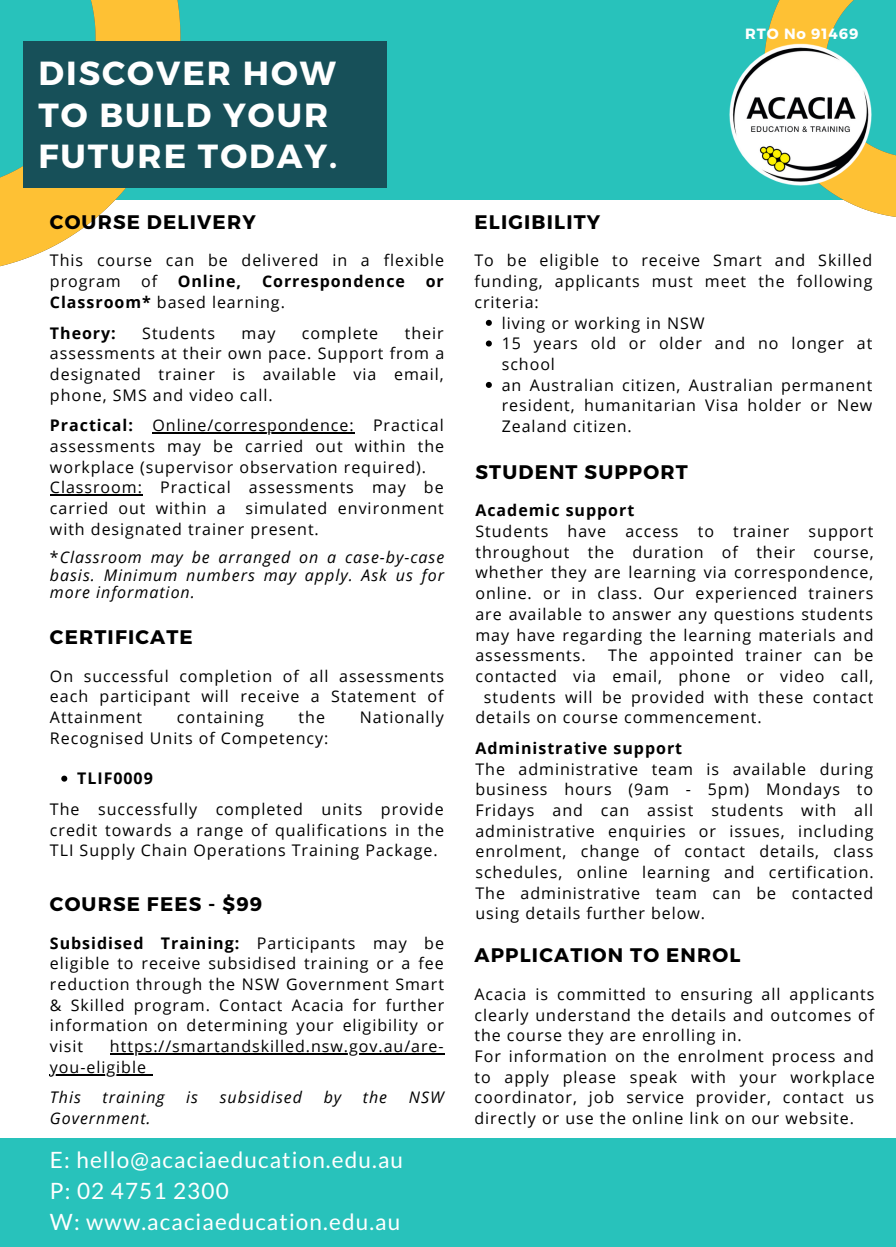
<style>
.page{position:relative;width:896px;height:1247px;background:#fff}
.page>*{position:absolute;margin:0;border:0;box-sizing:border-box;transform-origin:0 0}
.t1{font:700 33.4px/41.6px "Montserrat";letter-spacing:.06em;color:#fff}
.t2{font:22.6px "Lato";letter-spacing:.05em;color:#fff}
.t3{font:700 19.6px "Montserrat";letter-spacing:.06em;color:#000}
.t4{font:16px/20.6px "Open Sans";letter-spacing:.06em;color:#000;text-align:justify}
.t5{font:italic 16px/17.4px "Open Sans";letter-spacing:.06em;color:#000;text-align:justify}
.t6{font:700 16px "Open Sans";letter-spacing:.06em;color:#000}
.t7{font:700 14.8px "Montserrat";letter-spacing:.06em;color:#fff}
.s1{font-weight:700}
.s2{font-style:normal}
</style>
<div class="page">
<div style="left:0;top:0;width:896px;height:200px;background:#28c2bb"></div>
<svg style="left:0;top:0;width:267px;height:267px"></svg>
<div style="left:23px;top:42px;width:363px;height:146px;background:#175059"></div>
<svg style="left:765px;top:0;width:131px;height:217px"></svg>
<div style="left:0;top:1138px;width:896px;height:108px;background:#28c2bb"></div>
<img style="left:727px;top:42px;width:146px;height:146px;border-radius:50%">
<hr style="left:152px;top:432px;width:202px;height:2px;background:#000">
<hr style="left:50px;top:494px;width:93px;height:2px;background:#000">
<svg style="left:61px;top:775px;width:6px;height:6px"></svg>
<hr style="left:110px;top:1053px;width:334px;height:1px;background:#000">
<hr style="left:50px;top:1074px;width:97px;height:1px;background:#000">
<svg style="left:486px;top:320px;width:6px;height:6px"></svg>
<svg style="left:486px;top:340px;width:6px;height:6px"></svg>
<svg style="left:486px;top:382px;width:6px;height:6px"></svg>
<p class="t1" style="left:38px;top:50px;width:300px">DISCOVER HOW<br>TO BUILD YOUR<br>FUTURE TODAY.</p>
<p class="t3" style="left:50px;top:209px;width:207px">COURSE DELIVERY</p>
<p class="t4" style="left:50px;top:250px;width:396px">This course can be delivered in a flexible program</p>
<p class="t4" style="left:141px;top:271px;width:18px">of</p>
<p class="t6" style="left:178px;top:270px;width:65px">Online,</p>
<p class="t6" style="left:262px;top:270px;width:144px">Correspondence</p>
<p class="t6" style="left:426px;top:270px;width:20px">or</p>
<p class="t4" style="left:50px;top:291px;width:236px"><span class="s1">Classroom*</span> based learning.</p>
<p class="t6" style="left:50px;top:321px;width:67px">Theory:</p>
<p class="t4" style="left:142px;top:322px;width:74px">Students</p>
<p class="t4" style="left:242px;top:322px;width:35px">may</p>
<p class="t4" style="left:302px;top:322px;width:78px">complete</p>
<p class="t4" style="left:50px;top:322px;width:396px;text-indent:355px">their assessments at their own pace. Support from a designated trainer is available via email, phone, SMS and video call.</p>
<p class="t4" style="left:50px;top:415px;width:396px"><span class="s1">Practical:</span> Online/correspondence: Practical assessments may be carried out within the workplace (supervisor observation required).</p>
<p class="t4" style="left:50px;top:477px;width:395px">Classroom: Practical assessments may be carried out within a simulated environment with designated trainer present.</p>
<p class="t5" style="left:50px;top:548px;width:396px"><span class="s2">*</span>Classroom may be arranged on a case-by-case basis. Minimum numbers may apply. Ask us for more information.</p>
<p class="t3" style="left:50px;top:624px;width:144px">CERTIFICATE</p>
<p class="t4" style="left:50px;top:665px;width:396px">On successful completion of all assessments each participant will receive a Statement of Attainment</p>
<p class="t4" style="left:177px;top:706px;width:88px">containing</p>
<p class="t4" style="left:298px;top:706px;width:28px">the</p>
<p class="t4" style="left:360px;top:706px;width:85px">Nationally</p>
<p class="t4" style="left:50px;top:727px;width:280px">Recognised Units of Competency:</p>
<p class="t6" style="left:77px;top:767px;width:77px">TLIF0009</p>
<p class="t4" style="left:50px;top:798px;width:396px">The successfully completed units provide credit towards a range of qualifications in the TLI Supply Chain Operations Training Package.</p>
<p class="t3" style="left:50px;top:891px;width:214px">COURSE FEES - $99</p>
<p class="t4" style="left:50px;top:932px;width:396px"><span class="s1">Subsidised Training:</span> Participants may be eligible to receive subsidised training or a fee reduction through the NSW Government Smart &amp; Skilled program. Contact Acacia for further information on determining your eligibility or visit</p>
<p class="t4" style="left:50px;top:1035px;width:395px;text-indent:60px">https://smartandskilled.nsw.gov.au/are&shy;you-eligible</p>
<p class="t5" style="left:50px;top:1088px;width:33px">This</p>
<p class="t5" style="left:103px;top:1088px;width:63px">training</p>
<p class="t5" style="left:186px;top:1088px;width:13px">is</p>
<p class="t5" style="left:220px;top:1088px;width:84px">subsidised</p>
<p class="t5" style="left:324px;top:1088px;width:19px">by</p>
<p class="t5" style="left:363px;top:1088px;width:26px">the</p>
<p class="t5" style="left:409px;top:1088px;width:36px">NSW</p>
<p class="t5" style="left:50px;top:1109px;width:102px">Government.</p>
<p class="t2" style="left:50px;top:1145px;width:354px">E: hello@acaciaeducation.edu.au</p>
<p class="t2" style="left:50px;top:1177px;width:180px">P: 02 4751 2300</p>
<p class="t2" style="left:50px;top:1208px;width:352px">W: www.acaciaeducation.edu.au</p>
<p class="t3" style="left:474px;top:209px;width:127px">ELIGIBILITY</p>
<p class="t7" style="left:745px;top:24px;width:115px">RTO No 91469</p>
<p class="t4" style="left:474px;top:250px;width:399px">To be eligible to receive Smart and Skilled funding, applicants must meet the following criteria:</p>
<p class="t4" style="left:501px;top:312px;width:204px">living or working in NSW</p>
<p class="t4" style="left:501px;top:333px;width:372px">15 years old or older and no longer at school</p>
<p class="t4" style="left:501px;top:374px;width:372px">an Australian citizen, Australian permanent resident, humanitarian Visa holder or New Zealand citizen.</p>
<p class="t3" style="left:475px;top:459px;width:214px">STUDENT SUPPORT</p>
<p class="t6" style="left:475px;top:499px;width:160px">Academic support</p>
<p class="t4" style="left:475px;top:520px;width:399px">Students have access to trainer support throughout the duration of their course, whether they are learning via correspondence, online. or in class. Our experienced trainers are available to answer any questions students may have regarding the learning materials and assessments.</p>
<p class="t4" style="left:608px;top:644px;width:267px">The appointed trainer can be</p>
<p class="t4" style="left:475px;top:665px;width:399px">contacted via email, phone or video call,</p>
<p class="t4" style="left:484px;top:686px;width:391px">students will be provided with these contact</p>
<p class="t4" style="left:475px;top:706px;width:288px">details on course commencement.</p>
<p class="t6" style="left:475px;top:737px;width:208px">Administrative support</p>
<p class="t4" style="left:475px;top:758px;width:400px">The administrative team is available during business hours (9am - 5pm) Mondays to Fridays and can assist students with all administrative enquiries or issues, including enrolment, change of contact details, class schedules, online learning and certification.<br>The administrative team can be contacted using details further below.</p>
<p class="t3" style="left:474px;top:942px;width:267px">APPLICATION TO ENROL</p>
<p class="t4" style="left:474px;top:983px;width:401px">Acacia is committed to ensuring all applicants clearly understand the details and outcomes of the course they are enrolling in.</p>
<p class="t4" style="left:474px;top:1045px;width:401px">For information on the enrolment process and to apply please speak with your workplace coordinator, job service provider, contact us directly or use the online link on our website.</p>
</div>
